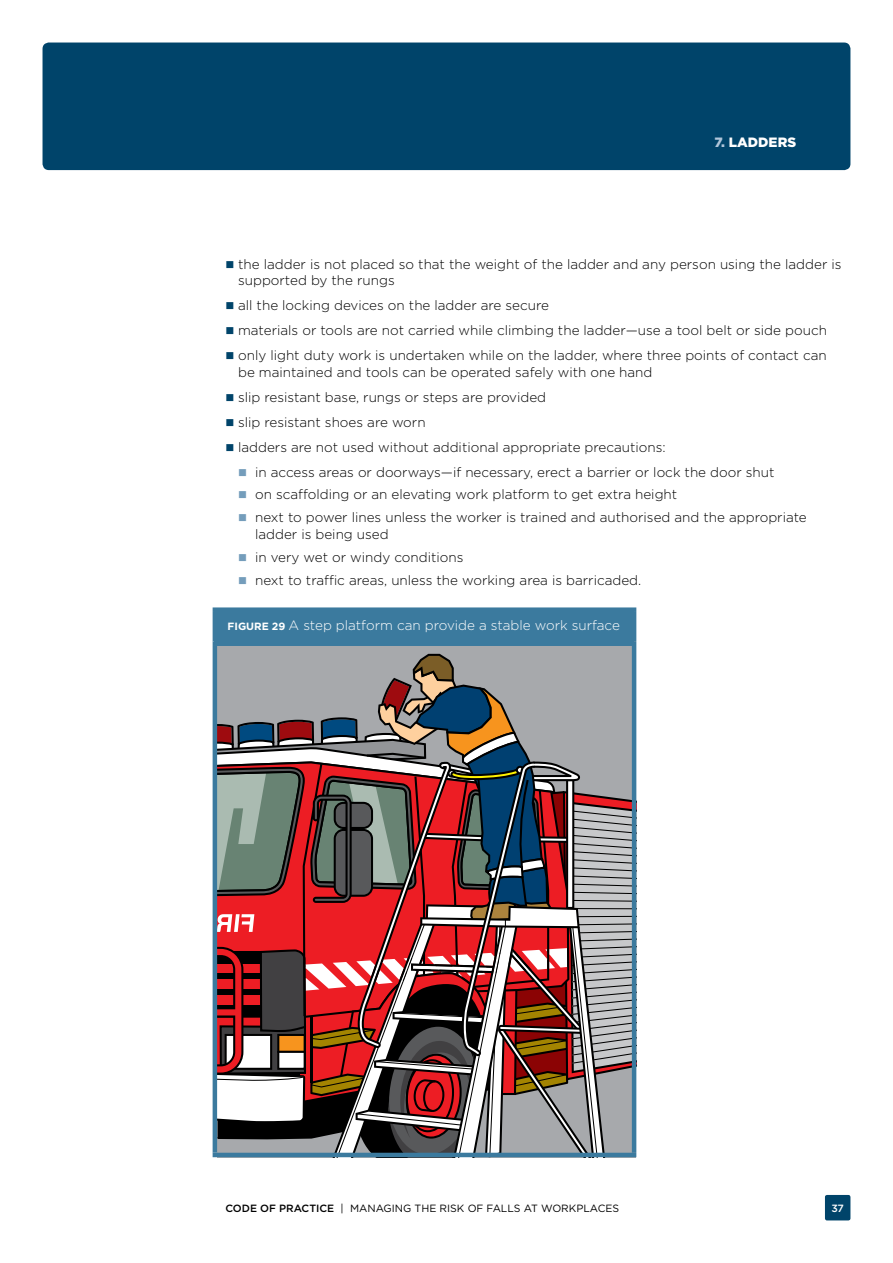
<style>
.page{position:relative;width:893px;height:1263px;background:#fff}
.page>*{position:absolute;margin:0;border:0;box-sizing:border-box;transform-origin:0 0}
.t1{font:300 13.5px/16.5px "Gotham";color:#000}
.Figure_body_copy{font:300 13.5px "Gotham";color:#fff}
.Running_header{font:900 13.5px "Gotham";color:#fff}
.t2{font:10.5px "Gotham";color:#000}
.t3{font:500 10.5px "Gotham";color:#fff}
.s1{color:#b1c6da}
.s2{font-weight:700;font-size:10.5px}
.s3{font-weight:500}
</style>
<div class="page">
<div style="left:43px;top:43px;width:807px;height:127px;background:#00446a;border-radius:6px"></div>
<div style="left:825px;top:1195px;width:25px;height:25px;background:#00446a;border-radius:2px"></div>
<svg style="left:218px;top:646px;width:414px;height:507px;background:#906c6c"></svg>
<div style="left:215px;top:610px;width:419px;height:34px;background:#3b7a9e"></div>
<hr style="left:213px;top:646px;width:4px;height:507px;background:#3b7a9e">
<hr style="left:632px;top:646px;width:4px;height:507px;background:#3b7a9e">
<hr style="left:213px;top:1153px;width:423px;height:4px;background:#3b7a9e">
<div style="left:213px;top:607px;width:423px;height:5px;background:#3b7a9e"></div>
<hr style="left:213px;top:612px;width:4px;height:29px;background:#3b7a9e">
<hr style="left:632px;top:612px;width:4px;height:29px;background:#3b7a9e">
<div style="left:213px;top:641px;width:423px;height:5px;background:#3b7a9e"></div>
<p class="Running_header" style="left:714px;top:134px;width:83px"><span class="s1">7.</span> LADDERS</p>
<p class="t1" style="left:238px;top:255px;width:605px">the ladder is not placed so that the weight of the ladder and any person using the ladder is supported by the rungs</p>
<p class="t1" style="left:238px;top:297px;width:312px">all the locking devices on the ladder are secure</p>
<p class="t1" style="left:238px;top:322px;width:590px">materials or tools are not carried while climbing the ladder—use a tool belt or side pouch</p>
<p class="t1" style="left:238px;top:347px;width:590px">only light duty work is undertaken while on the ladder, where three points of contact can be maintained and tools can be operated safely with one hand</p>
<p class="t1" style="left:238px;top:388px;width:310px">slip resistant base, rungs or steps are provided</p>
<p class="t1" style="left:238px;top:413px;width:189px">slip resistant shoes are worn</p>
<p class="t1" style="left:238px;top:438px;width:429px">ladders are not used without additional appropriate precautions:</p>
<p class="t1" style="left:255px;top:463px;width:521px">in access areas or doorways—if necessary, erect a barrier or lock the door shut</p>
<p class="t1" style="left:255px;top:486px;width:424px">on scaffolding or an elevating work platform to get extra height</p>
<p class="t1" style="left:255px;top:509px;width:553px">next to power lines unless the worker is trained and authorised and the appropriate ladder is being used</p>
<p class="t1" style="left:255px;top:549px;width:210px">in very wet or windy conditions</p>
<p class="t1" style="left:255px;top:571px;width:388px">next to traffic areas, unless the working area is barricaded.</p>
<p class="Figure_body_copy" style="left:228px;top:616px;width:394px"><span class="s2">FIGURE 29</span> A step platform can provide a stable work surface</p>
<p class="t2" style="left:225px;top:1202px;width:395px"><span class="s3">CODE OF PRACTICE</span> | MANAGING THE RISK OF FALLS AT WORKPLACES</p>
<p class="t3" style="left:831px;top:1202px;width:14px">37</p>
</div>
